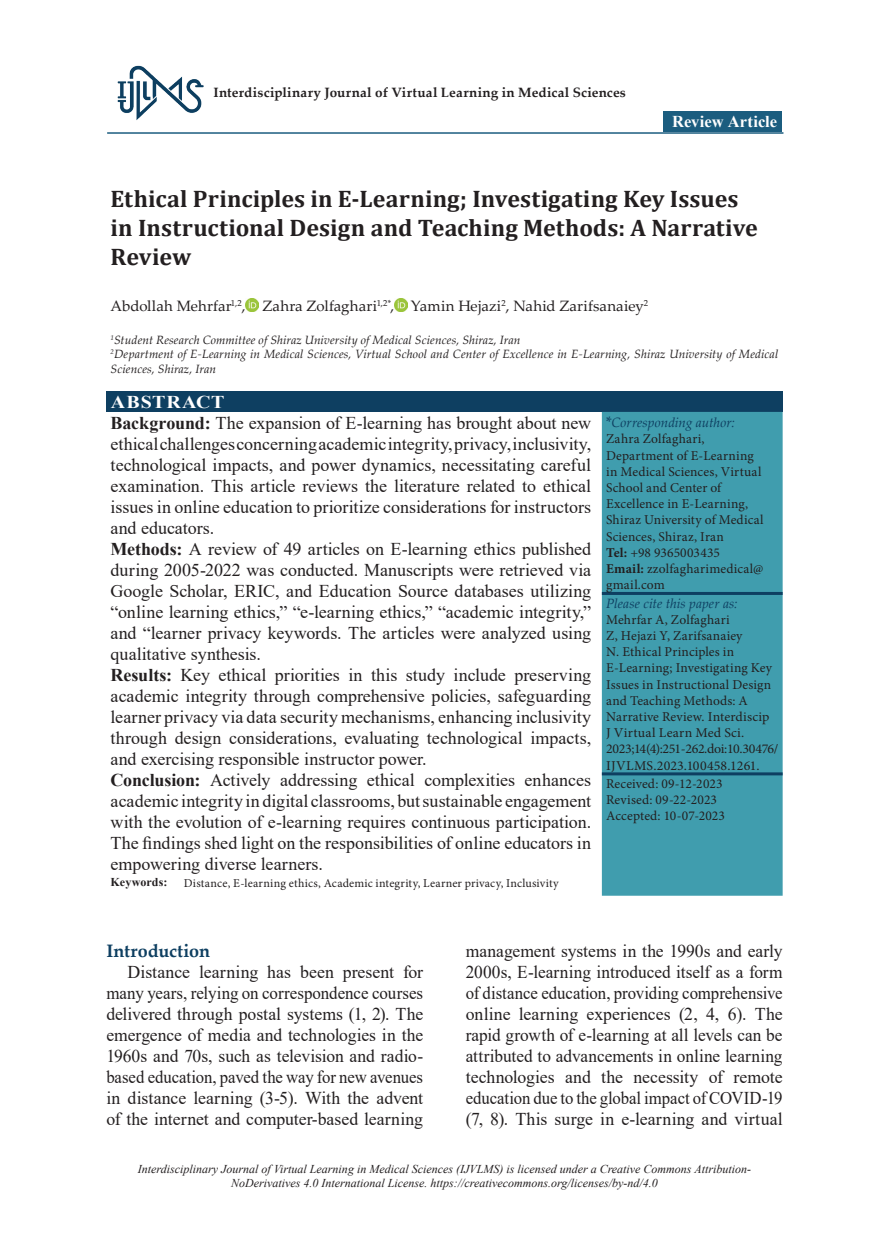
<style>
.page{position:relative;width:889px;height:1242px;background:#fff}
.page>*{position:absolute;margin:0;border:0;box-sizing:border-box;transform-origin:0 0}
.t1{font:700 24px/28.8px "Cambria";letter-spacing:.005em;color:#231f20}
.t2{font:18px/21px "Times New Roman";color:#231f20;text-align:justify}
.t3{font:700 18px "Palatino Linotype";letter-spacing:-.005em;color:#0e3f61}
.t4{font:700 16.5px "Times New Roman";color:#fff}
.t5{font:15px "Palatino Linotype";letter-spacing:.01em;color:#231f20}
.t6{font:13.5px/16.2px "Minion Pro";letter-spacing:.01em;color:#231f20}
.t7{font:700 13.5px "Palatino Linotype";letter-spacing:.015em;color:#231f20}
.t8{font:italic 13.5px "Palatino Linotype";letter-spacing:.005em;color:#0e3f61}
.t9{font:italic 12px/14.4px "Palatino Linotype";letter-spacing:.005em;color:#231f20}
.t10{font:italic 12px/14.4px "Times New Roman";color:#231f20;text-align:center}
.t11{font:12px "Minion Pro";letter-spacing:.015em;color:#231f20}
.t12{font:700 12px "Times New Roman";letter-spacing:.005em;color:#231f20}
.s1{font-weight:700;color:#fff}
.s2{font-weight:700}
.s3{font-style:normal;font-size:15px}
</style>
<div class="page">
<div style="left:106px;top:391px;width:676px;height:21px;background:#0e3f61"></div>
<div style="left:602px;top:412px;width:180px;height:483px;background:#409dae"></div>
<hr style="left:602px;top:592px;width:180px;height:3px;background:#0e3f61">
<hr style="left:602px;top:772px;width:180px;height:3px;background:#0e3f61">
<svg style="left:246px;top:298px;width:13px;height:13px"></svg>
<svg style="left:394px;top:298px;width:13px;height:13px"></svg>
<div style="left:663px;top:111px;width:118px;height:21px;background:#1b5d7f"></div>
<hr style="left:107px;top:132px;width:676px;height:2px;background:#1b5d7f">
<img style="left:117px;top:65px;width:87px;height:55px">
<p class="t7" style="left:213px;top:83px;width:414px">Interdisciplinary Journal of Virtual Learning in Medical Sciences</p>
<p class="t4" style="left:672px;top:110px;width:106px">Review Article</p>
<h1 class="t1" style="left:111px;top:183px;width:649px">Ethical Principles in E-Learning; Investigating Key Issues in Instructional Design and Teaching Methods: A Narrative<br>Review</h1>
<p class="t5" style="left:111px;top:295px;width:539px">Abdollah Mehrfar<sup>1,2</sup>, Zahra Zolfaghari<sup>1,2*</sup>, Yamin Hejazi<sup>2</sup>, Nahid Zarifsanaiey<sup>2</sup></p>
<p class="t9" style="left:111px;top:332px;width:669px"><sup>1</sup>Student Research Committee of Shiraz University of Medical Sciences, Shiraz, Iran<br><sup>2</sup>Department of E-Learning in Medical Sciences, Virtual School and Center of Excellence in E-Learning, Shiraz University of Medical<br>Sciences, Shiraz, Iran</p>
<p class="t2" style="left:111px;top:390px;width:482px;text-align:left"><span class="s1">ABSTRACT<br></span><span class="s2">Background:</span> The expansion of E-learning has brought about new ethical challenges concerning academic integrity, privacy, inclusivity, technological impacts, and power dynamics, necessitating careful examination. This article reviews the literature related to ethical issues in online education to prioritize considerations for instructors and educators.<br><span class="s2">Methods:</span> A review of 49 articles on E-learning ethics published during 2005-2022 was conducted. Manuscripts were retrieved via Google Scholar, ERIC, and Education Source databases utilizing “online learning ethics,” “e-learning ethics,” “academic integrity,” and “learner privacy keywords. The articles were analyzed using qualitative synthesis.<br><span class="s2">Results:</span> Key ethical priorities in this study include preserving academic integrity through comprehensive policies, safeguarding learner privacy via data security mechanisms, enhancing inclusivity through design considerations, evaluating technological impacts, and exercising responsible instructor power.<br><span class="s2">Conclusion:</span> Actively addressing ethical complexities enhances academic integrity in digital classrooms, but sustainable engagement with the evolution of e-learning requires continuous participation.<br>The findings shed light on the responsibilities of online educators in empowering diverse learners.</p>
<p class="t8" style="left:606px;top:413px;width:130px"><span class="s3">*</span>Corresponding author:</p>
<p class="t6" style="left:606px;top:431px;width:159px">Zahra Zolfaghari,<br>Department of E-Learning in Medical Sciences, Virtual<br>School and Center of<br>Excellence in E-Learning,<br>Shiraz University of Medical<br>Sciences, Shiraz, Iran<br><span class="s2">Tel:</span> +98 9365003435<br><span class="s2">Email:</span> zzolfagharimedical@ gmail.com</p>
<p class="t8" style="left:606px;top:593px;width:133px">Please cite this paper as:</p>
<p class="t6" style="left:606px;top:611px;width:174px">Mehrfar A, Zolfaghari<br>Z, Hejazi Y, Zarifsanaiey<br>N. Ethical Principles in<br>E-Learning; Investigating Key<br>Issues in Instructional Design and Teaching Methods: A<br>Narrative Review. Interdiscip<br>J Virtual Learn Med Sci.<br>2023;14(4):251-262. doi: 10.30476/<br>IJVLMS.2023.100458.1261.</p>
<p class="t6" style="left:606px;top:775px;width:120px">Received: 09-12-2023<br>Revised: 09-22-2023<br>Accepted: 10-07-2023</p>
<p class="t12" style="left:111px;top:873px;width:58px">Keywords:</p>
<p class="t11" style="left:184px;top:875px;width:376px">Distance, E-learning ethics, Academic integrity, Learner privacy, Inclusivity</p>
<p class="t3" style="left:106px;top:938px;width:105px">Introduction</p>
<p class="t2" style="left:106px;top:961px;width:318px;text-indent:21px">Distance learning has been present for many years, relying on correspondence courses delivered through postal systems (1, 2). The emergence of media and technologies in the 1960s and 70s, such as television and radio&shy;based education, paved the way for new avenues in distance learning (3-5). With the advent of the internet and computer-based learning</p>
<p class="t2" style="left:466px;top:939px;width:318px">management systems in the 1990s and early 2000s, E-learning introduced itself as a form of distance education, providing comprehensive online learning experiences (2, 4, 6). The rapid growth of e-learning at all levels can be attributed to advancements in online learning technologies and the necessity of remote education due to the global impact of COVID-19 (7, 8). This surge in e-learning and virtual</p>
<p class="t10" style="left:138px;top:1161px;width:614px">Interdisciplinary Journal of Virtual Learning in Medical Sciences (IJVLMS) is licensed under a Creative Commons Attribution-<br>NoDerivatives 4.0 International License. https://creativecommons.org/licenses/by-nd/4.0</p>
</div>
